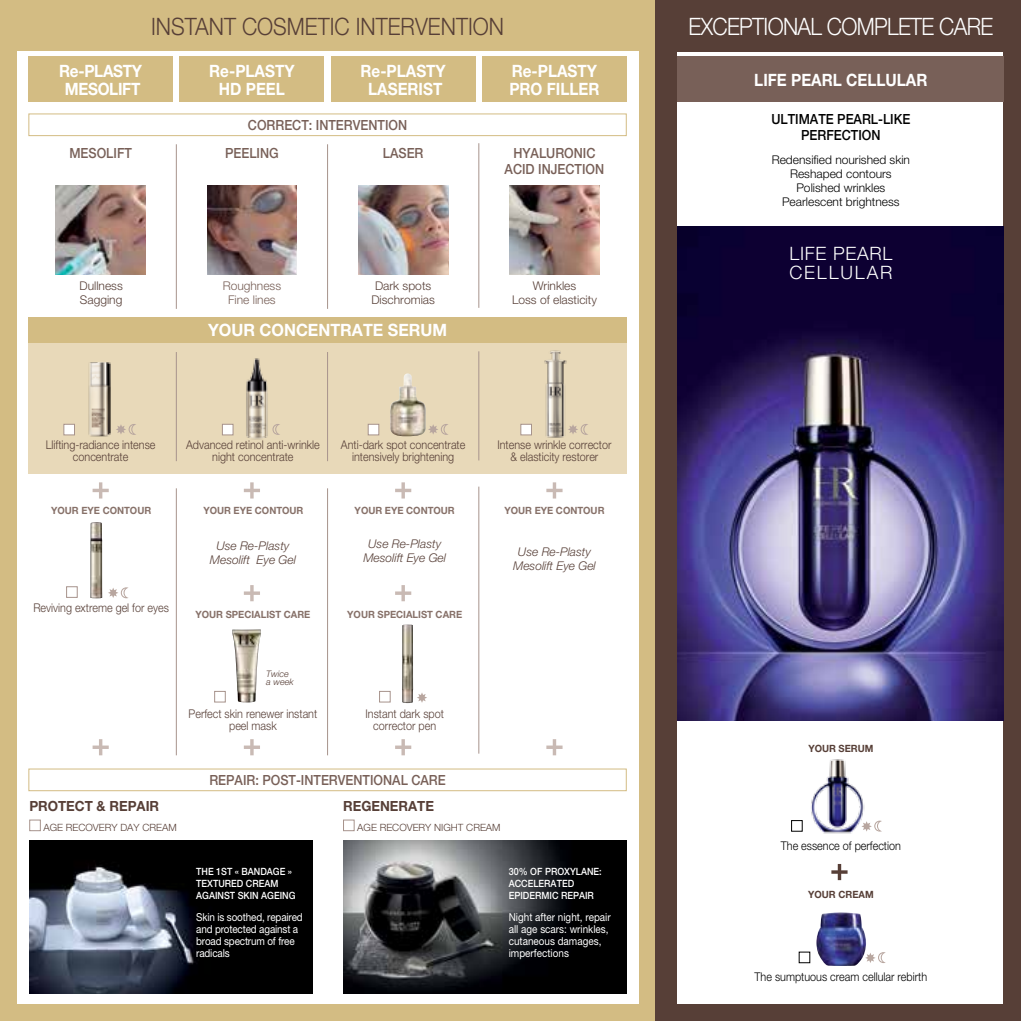
<style>
.page{position:relative;width:1021px;height:1021px;background:#fff}
.page>*{position:absolute;margin:0;border:0;box-sizing:border-box;transform-origin:0 0}
.t1{font:300 24px "Helvetica Neue";color:#573f37;scale:.9 1}
.t2{font:300 24px "Helvetica Neue";letter-spacing:-.03em;color:#fff;scale:.9 1}
.t3{font:300 18.4px/18.6px "Helvetica Neue";letter-spacing:.07em;color:#fff}
.t4{font:700 17px/18px "Helvetica Neue";color:#fff;text-align:center;scale:.9 1}
.t5{font:700 17px "Helvetica Neue";color:#fff;scale:.95 1}
.t6{font:700 17px/18px "Helvetica Neue";letter-spacing:-.02em;color:#fff;text-align:center;scale:.9 1}
.t7{font:500 14px/16px "Helvetica Neue";color:#786058;text-align:center;scale:.9 1}
.t8{font:500 14px/16px "Helvetica Neue";color:#000;text-align:center;scale:.9 1}
.t9{font:700 14px "Helvetica Neue";color:#573f37;scale:.95 1}
.t10{font:300 12px/12px "Helvetica Neue";color:#573f37;text-align:center;scale:.9 1}
.t11{font:italic 300 12px/14px "Helvetica Neue";color:#573f37;text-align:center}
.t12{font:300 12px/14px "Helvetica Neue";color:#000;text-align:center}
.t13{font:300 12px/14px "Helvetica Neue";color:#573f37;text-align:center}
.t14{font:300 12px "Helvetica Neue";color:#000;scale:.9 1}
.t15{font:300 12px/14px "Helvetica Neue";color:#786058;text-align:center}
.t16{font:11px/12px "Helvetica Neue";color:#fff;scale:.9 1}
.t17{font:700 10px "Helvetica Neue";color:#877169;scale:.95 1}
.t18{font:500 10px/12px "Helvetica Neue";color:#fff;scale:.9 1}
.t19{font:300 10px "Helvetica Neue";color:#573f37}
.t20{font:700 10px "Helvetica Neue";color:#573f37;scale:.95 1}
.t21{font:italic 300 9px/8px "Helvetica Neue";color:#573f37}
</style>
<div class="page">
<div style="left:0;top:0;width:655px;height:1020px;background:#d3bc83"></div>
<div style="left:17px;top:51px;width:621px;height:952px;background:#fff"></div>
<div style="left:28px;top:317px;width:598px;height:156px;background:#e8d9b9"></div>
<div style="left:655px;top:0;width:365px;height:1020px;background:#573f37"></div>
<div style="left:677px;top:51px;width:343px;height:952px;background:#fff"></div>
<div style="left:1003px;top:0;width:17px;height:1020px;background:#573f37"></div>
<div style="left:677px;top:57px;width:326px;height:45px;background:#786058"></div>
<div style="left:791px;top:820px;width:11px;height:11px;border:1px solid #000"></div>
<img style="left:811px;top:759px;width:56px;height:74px">
<svg style="left:861px;top:820px;width:21px;height:11px"></svg>
<img style="left:677px;top:227px;width:326px;height:493px">
<svg style="left:93px;top:482px;width:16px;height:16px"></svg>
<img style="left:88px;top:362px;width:23px;height:75px">
<div style="left:63px;top:424px;width:12px;height:11px;background:#fff;border:1px solid #a7938c"></div>
<svg style="left:116px;top:424px;width:20px;height:11px"></svg>
<svg style="left:395px;top:482px;width:16px;height:16px"></svg>
<img style="left:390px;top:373px;width:35px;height:63px">
<div style="left:368px;top:424px;width:11px;height:11px;background:#fff;border:1px solid #a7938c"></div>
<svg style="left:428px;top:424px;width:20px;height:11px"></svg>
<svg style="left:546px;top:482px;width:16px;height:16px"></svg>
<img style="left:544px;top:350px;width:23px;height:88px">
<div style="left:520px;top:424px;width:12px;height:11px;background:#fff;border:1px solid #a7938c"></div>
<svg style="left:568px;top:424px;width:20px;height:11px"></svg>
<div style="left:28px;top:317px;width:598px;height:26px;background:#d3bc83"></div>
<svg style="left:244px;top:482px;width:16px;height:16px"></svg>
<svg style="left:93px;top:739px;width:16px;height:16px"></svg>
<svg style="left:395px;top:739px;width:16px;height:16px"></svg>
<svg style="left:546px;top:739px;width:16px;height:16px"></svg>
<svg style="left:244px;top:739px;width:16px;height:16px"></svg>
<img style="left:246px;top:358px;width:22px;height:82px">
<div style="left:222px;top:424px;width:11px;height:11px;background:#fff;border:1px solid #a7938c"></div>
<svg style="left:272px;top:424px;width:8px;height:11px"></svg>
<div style="left:66px;top:586px;width:12px;height:11px;background:#fff;border:1px solid #a7938c"></div>
<svg style="left:108px;top:587px;width:21px;height:11px"></svg>
<svg style="left:395px;top:585px;width:16px;height:16px"></svg>
<div style="left:379px;top:691px;width:11px;height:11px;background:#fff;border:1px solid #a7938c"></div>
<svg style="left:417px;top:693px;width:10px;height:9px"></svg>
<svg style="left:244px;top:585px;width:16px;height:16px"></svg>
<div style="left:214px;top:691px;width:12px;height:11px;background:#fff;border:1px solid #a7938c"></div>
<hr style="left:176px;top:144px;width:1px;height:165px;background:#a7938c">
<hr style="left:176px;top:488px;width:1px;height:267px;background:#a7938c">
<hr style="left:176px;top:352px;width:1px;height:109px;background:#a7938c">
<hr style="left:327px;top:144px;width:1px;height:165px;background:#a7938c">
<hr style="left:327px;top:488px;width:1px;height:267px;background:#a7938c">
<hr style="left:327px;top:352px;width:1px;height:109px;background:#a7938c">
<hr style="left:478px;top:143px;width:1px;height:165px;background:#a7938c">
<hr style="left:478px;top:486px;width:1px;height:267px;background:#a7938c">
<hr style="left:478px;top:351px;width:1px;height:109px;background:#a7938c">
<img style="left:56px;top:185px;width:90px;height:90px">
<img style="left:207px;top:185px;width:90px;height:90px">
<img style="left:358px;top:185px;width:90px;height:90px">
<img style="left:509px;top:185px;width:90px;height:90px">
<div style="left:28px;top:113px;width:598px;height:23px;border:1px solid #d3bc83"></div>
<div style="left:28px;top:768px;width:598px;height:23px;border:1px solid #d3bc83"></div>
<img style="left:232px;top:629px;width:29px;height:73px">
<img style="left:90px;top:522px;width:12px;height:76px">
<img style="left:402px;top:624px;width:11px;height:79px">
<div style="left:343px;top:819px;width:11px;height:12px;background:#fff;border:1px solid #a7938c"></div>
<div style="left:29px;top:819px;width:12px;height:12px;background:#fff;border:1px solid #a7938c"></div>
<svg style="left:831px;top:864px;width:16px;height:16px"></svg>
<svg style="left:866px;top:952px;width:19px;height:11px"></svg>
<img style="left:816px;top:912px;width:50px;height:53px">
<img style="left:343px;top:840px;width:283px;height:153px">
<img style="left:29px;top:840px;width:284px;height:153px">
<div style="left:28px;top:57px;width:145px;height:45px;background:#d3bc83"></div>
<div style="left:331px;top:57px;width:144px;height:45px;background:#d3bc83"></div>
<div style="left:482px;top:57px;width:144px;height:45px;background:#d3bc83"></div>
<div style="left:180px;top:57px;width:144px;height:45px;background:#d3bc83"></div>
<h1 class="t1" style="left:151px;top:12px;width:390px">INSTANT COSMETIC INTERVENTION</h1>
<h3 class="t6" style="left:59px;top:62px;width:94px">Re-PLASTY<br>MESOLIFT</h3>
<h3 class="t4" style="left:360px;top:62px;width:96px">Re-PLASTY<br>LASERIST</h3>
<h3 class="t4" style="left:509px;top:62px;width:102px;text-align:left">Re-PLASTY<br>PRO FILLER</h3>
<h3 class="t4" style="left:209px;top:62px;width:96px">Re-PLASTY<br>HD PEEL</h3>
<p class="t7" style="left:69px;top:145px;width:71px">MESOLIFT</p>
<p class="t7" style="left:248px;top:117px;width:11px">CORRECT</p>
<p class="t7" style="left:309px;top:117px;width:17px">: INTER</p>
<p class="t7" style="left:353px;top:117px;width:18px">VENTION</p>
<p class="t7" style="left:225px;top:145px;width:61px">PEELING</p>
<p class="t7" style="left:383px;top:145px;width:47px">LASER</p>
<p class="t7" style="left:504px;top:145px;width:112px">HYALURONIC<br>ACID INJECTION</p>
<p class="t13" style="left:79px;top:279px;width:45px;text-align:left">Dullness<br>Sagging</p>
<p class="t13" style="left:371px;top:279px;width:65px">Dark spots<br>Dischromias</p>
<p class="t13" style="left:512px;top:279px;width:86px">Wrinkles<br>Loss of elasticity</p>
<p class="t15" style="left:223px;top:279px;width:60px">Roughness<br>Fine lines</p>
<h3 class="t5" style="left:208px;top:320px;width:253px">YOUR CONCENTRATE SERUM</h3>
<p class="t10" style="left:46px;top:438px;width:123px">Llifting-radiance intense concentrate</p>
<p class="t17" style="left:51px;top:504px;width:107px">YOUR EYE CONTOUR</p>
<p class="t10" style="left:33px;top:601px;width:152px">Reviving extreme gel for eyes</p>
<p class="t10" style="left:186px;top:438px;width:150px">Advanced retinol anti-wrinkle night concentrate</p>
<p class="t17" style="left:203px;top:504px;width:107px">YOUR EYE CONTOUR</p>
<p class="t11" style="left:210px;top:538px;width:88px">Use Re-Plasty<br>Mesolift Eye Gel</p>
<p class="t17" style="left:195px;top:608px;width:122px">YOUR SPECIALIST CARE</p>
<p class="t10" style="left:341px;top:438px;width:140px">Anti-dark spot concentrate intensively brightening</p>
<p class="t17" style="left:354px;top:504px;width:107px">YOUR EYE CONTOUR</p>
<p class="t11" style="left:363px;top:537px;width:84px">Use Re-Plasty<br>Mesolift Eye Gel</p>
<p class="t17" style="left:347px;top:608px;width:122px">YOUR SPECIALIST CARE</p>
<p class="t10" style="left:497px;top:438px;width:128px">Intense wrinkle corrector &amp; elasticity restorer</p>
<p class="t17" style="left:504px;top:504px;width:107px">YOUR EYE CONTOUR</p>
<p class="t11" style="left:513px;top:544px;width:84px">Use Re-Plasty<br>Mesolift Eye Gel</p>
<p class="t21" style="left:266px;top:669px;width:29px">Twice a week</p>
<p class="t10" style="left:189px;top:707px;width:144px">Perfect skin renewer instant peel mask</p>
<p class="t10" style="left:365px;top:707px;width:89px">Instant dark spot corrector pen</p>
<p class="t9" style="left:29px;top:797px;width:138px">PROTECT &amp; REPAIR</p>
<p class="t19" style="left:43px;top:821px;width:135px">AGE RECOVERY DAY CREAM</p>
<p class="t7" style="left:209px;top:772px;width:264px">REPAIR: POST-INTERVENTIONAL CARE</p>
<p class="t9" style="left:343px;top:797px;width:97px">REGENERATE</p>
<p class="t19" style="left:357px;top:821px;width:145px">AGE RECOVERY NIGHT CREAM</p>
<p class="t18" style="left:196px;top:865px;width:112px">THE 1ST « BANDAGE »<br>TEXTURED CREAM<br>AGAINST SKIN AGEING</p>
<p class="t16" style="left:196px;top:911px;width:120px">Skin is soothed, repaired and protected against a broad spectrum of free radicals</p>
<p class="t18" style="left:509px;top:865px;width:105px">30% OF PROXYLANE:<br>ACCELERATED<br>EPIDERMIC REPAIR</p>
<p class="t16" style="left:509px;top:911px;width:115px">Night after night, repair all age scars: wrinkles, cutaneous damages, imperfections</p>
<h1 class="t2" style="left:688px;top:12px;width:340px">EXCEPTIONAL COMPLETE CARE</h1>
<h3 class="t4" style="left:754px;top:71px;width:194px">LIFE PEARL CELLULAR</h3>
<p class="t8" style="left:771px;top:111px;width:156px">ULTIMATE PEARL-LIKE<br>PERFECTION</p>
<p class="t12" style="left:771px;top:152px;width:140px">Redensified nourished skin<br>Reshaped contours<br>Polished wrinkles<br>Pearlescent brightness</p>
<h2 class="t3" style="left:789px;top:244px;width:105px">LIFE PEARL<br>CELLULAR</h2>
<p class="t20" style="left:808px;top:742px;width:70px">YOUR SERUM</p>
<p class="t14" style="left:780px;top:838px;width:135px">The essence of perfection</p>
<p class="t20" style="left:808px;top:888px;width:70px">YOUR CREAM</p>
<p class="t14" style="left:754px;top:969px;width:193px">The sumptuous cream cellular rebirth</p>
</div>
